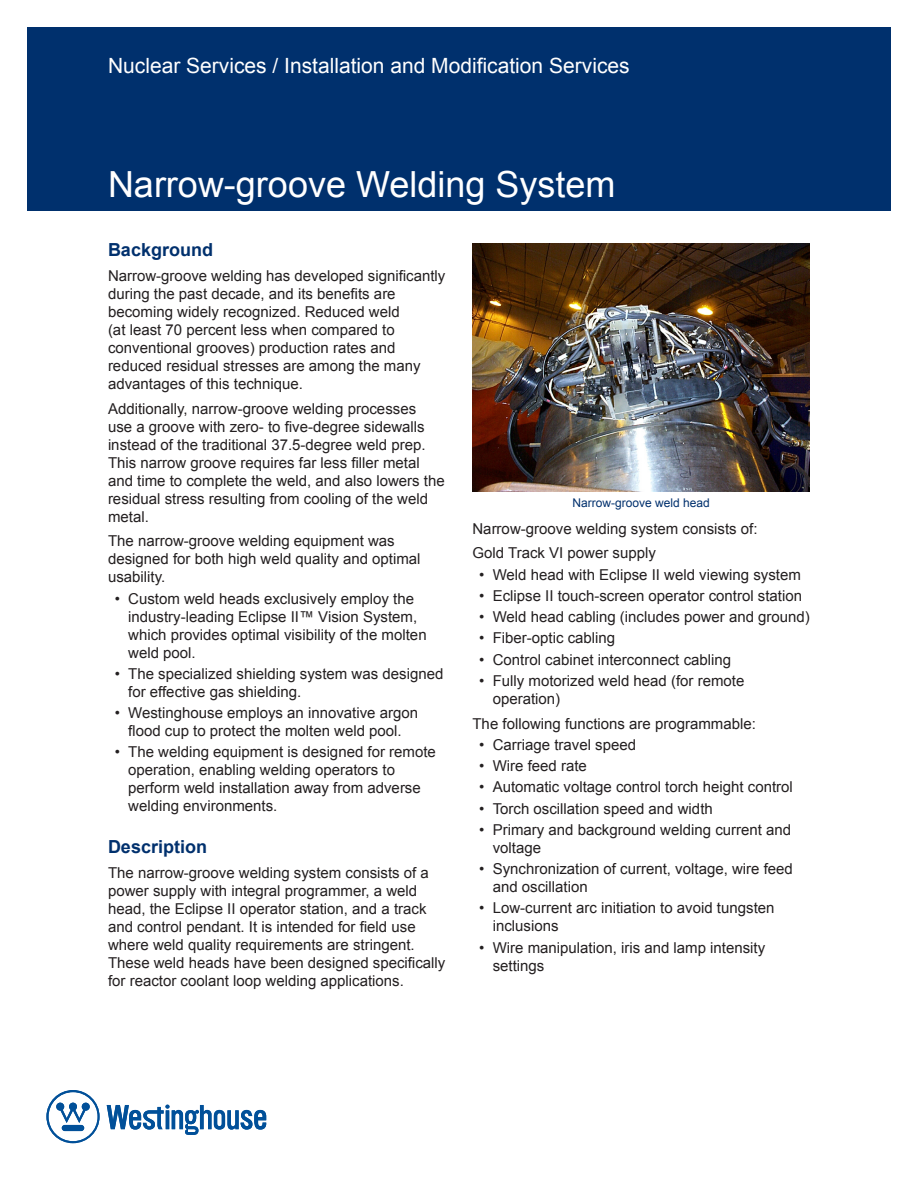
<style>
.page{position:relative;width:918px;height:1188px;background:#fff}
.page>*{position:absolute;margin:0;border:0;box-sizing:border-box;transform-origin:0 0}
.t1{font:36px "Arial";color:#fff}
.t2{font:21px "Arial";color:#fff}
.Section_Title{font:700 18px "Arial";color:#00306d}
.Body_Copy{font:15px/18px "Arial";color:#231f20}
.t3{font:12px "Arial";color:#00306d}
</style>
<div class="page">
<div style="left:27px;top:27px;width:864px;height:184px;background:#00306d"></div>
<svg style="left:46px;top:1090px;width:54px;height:53px"></svg>
<svg style="left:107px;top:1105px;width:159px;height:30px"></svg>
<img style="left:472px;top:243px;width:337px;height:248px">
<h2 class="t2" style="left:108px;top:52px;width:523px">Nuclear Services / Installation and Modification Services</h2>
<p class="t1" style="left:108px;top:161px;width:509px">Narrow-groove Welding System</p>
<p class="Section_Title" style="left:108px;top:238px;width:107px">Background</p>
<p class="Body_Copy" style="left:108px;top:267px;width:339px">Narrow-groove welding has developed significantly during the past decade, and its benefits are becoming widely recognized. Reduced weld<br>(at least 70 percent less when compared to conventional grooves) production rates and reduced residual stresses are among the many advantages of this technique.</p>
<p class="Body_Copy" style="left:108px;top:399px;width:338px">Additionally, narrow-groove welding processes<br>use a groove with zero- to five-degree sidewalls instead of the traditional 37.5-degree weld prep.<br>This narrow groove requires far less filler metal and time to complete the weld, and also lowers the residual stress resulting from cooling of the weld metal.</p>
<p class="Body_Copy" style="left:108px;top:532px;width:314px">The narrow-groove welding equipment was designed for both high weld quality and optimal usability.</p>
<p class="Body_Copy" style="left:128px;top:589px;width:300px;text-indent:-14px">• Custom weld heads exclusively employ the industry-leading Eclipse II™ Vision System, which provides optimal visibility of the molten weld pool.</p>
<p class="Body_Copy" style="left:128px;top:665px;width:317px;text-indent:-14px">• The specialized shielding system was designed for effective gas shielding.</p>
<p class="Body_Copy" style="left:115px;top:704px;width:305px;text-align:center">• Westinghouse employs an innovative argon flood cup to protect the molten weld pool.</p>
<p class="Body_Copy" style="left:128px;top:743px;width:309px;text-indent:-14px">• The welding equipment is designed for remote operation, enabling welding operators to perform weld installation away from adverse welding environments.</p>
<p class="Section_Title" style="left:108px;top:835px;width:101px">Description</p>
<p class="Body_Copy" style="left:108px;top:864px;width:339px">The narrow-groove welding system consists of a power supply with integral programmer, a weld head, the Eclipse II operator station, and a track and control pendant. It is intended for field use where weld quality requirements are stringent.<br>These weld heads have been designed specifically for reactor coolant loop welding applications.</p>
<p class="t3" style="left:573px;top:495px;width:139px">Narrow-groove weld head</p>
<p class="Body_Copy" style="left:472px;top:520px;width:287px">Narrow-groove welding system consists of:</p>
<p class="Body_Copy" style="left:472px;top:544px;width:185px">Gold Track VI power supply</p>
<p class="Body_Copy" style="left:479px;top:566px;width:323px">• Weld head with Eclipse II weld viewing system</p>
<p class="Body_Copy" style="left:479px;top:587px;width:324px">• Eclipse II touch-screen operator control station</p>
<p class="Body_Copy" style="left:479px;top:608px;width:332px">• Weld head cabling (includes power and ground)</p>
<p class="Body_Copy" style="left:479px;top:629px;width:138px">• Fiber-optic cabling</p>
<p class="Body_Copy" style="left:479px;top:650px;width:253px">• Control cabinet interconnect cabling</p>
<p class="Body_Copy" style="left:493px;top:672px;width:253px;text-indent:-14px">• Fully motorized weld head (for remote operation)</p>
<p class="Body_Copy" style="left:472px;top:714px;width:285px">The following functions are programmable:</p>
<p class="Body_Copy" style="left:479px;top:736px;width:158px">• Carriage travel speed</p>
<p class="Body_Copy" style="left:479px;top:757px;width:109px">• Wire feed rate</p>
<p class="Body_Copy" style="left:479px;top:778px;width:315px">• Automatic voltage control torch height control</p>
<p class="Body_Copy" style="left:479px;top:799px;width:235px">• Torch oscillation speed and width</p>
<p class="Body_Copy" style="left:493px;top:821px;width:300px;text-indent:-14px">• Primary and background welding current and voltage</p>
<p class="Body_Copy" style="left:493px;top:860px;width:302px;text-indent:-14px">• Synchronization of current, voltage, wire feed and oscillation</p>
<p class="Body_Copy" style="left:493px;top:899px;width:283px;text-indent:-14px">• Low-current arc initiation to avoid tungsten inclusions</p>
<p class="Body_Copy" style="left:493px;top:938px;width:274px;text-indent:-14px">• Wire manipulation, iris and lamp intensity settings</p>
</div>
